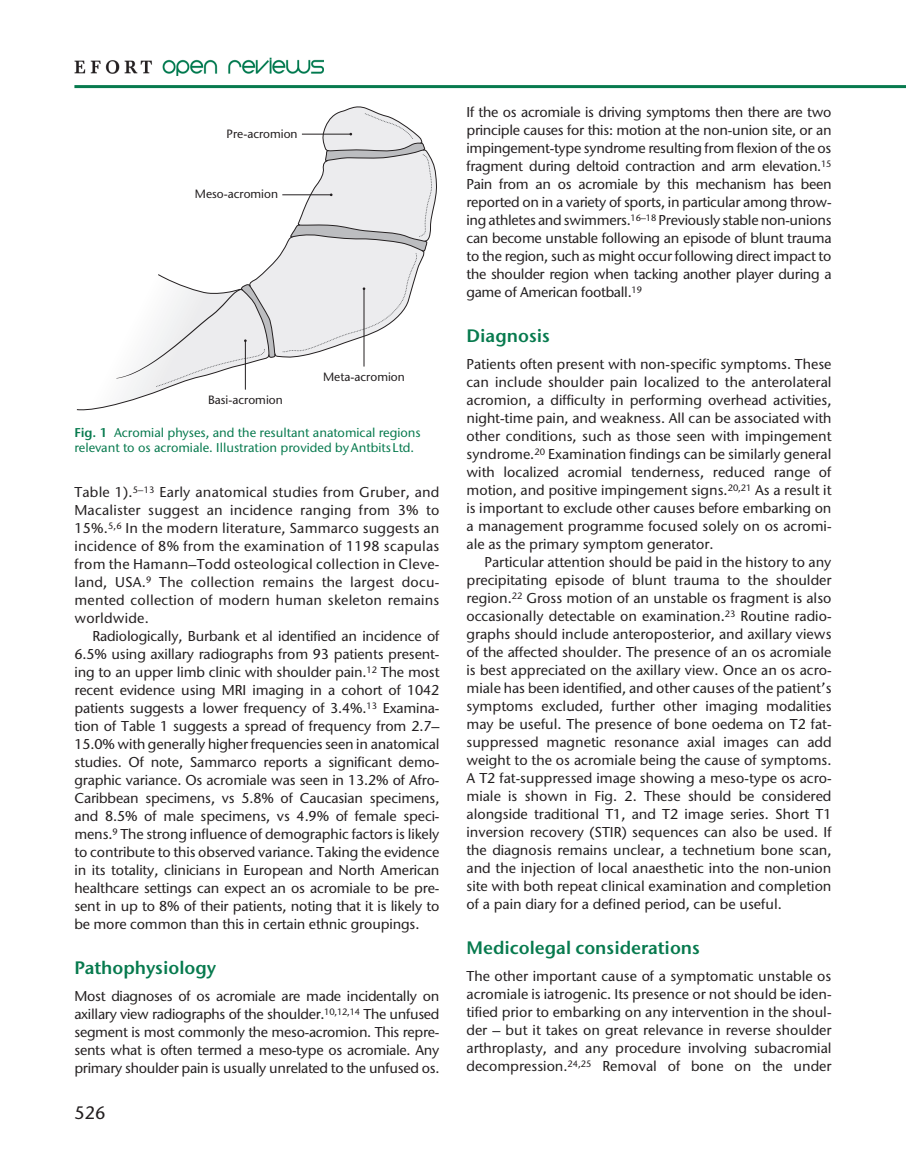
<style>
.page{position:relative;width:906px;height:1170px;background:#fff}
.page>*{position:absolute;margin:0;border:0;box-sizing:border-box;transform-origin:0 0}
.t1{font:600 18px "Stone Sans ITC Pro";color:#077a4e}
.t2{font:500 18px "Stone Sans ITC Pro";color:#231f20}
.t3{font:500 14.25px/18px "Stone Sans ITC Pro";color:#231f20;text-align:justify}
.t4{font:500 12.75px/15px "Stone Sans ITC Pro";color:#077a4e}
.t5{font:500 12px "Stone Sans Std";color:#231f20}
.s1{font-weight:600}
</style>
<div class="page">
<img style="left:74px;top:57px;width:250px;height:19px">
<hr style="left:74px;top:85px;width:832px;height:3px;background:#077a4e">
<svg style="left:77px;top:106px;width:360px;height:305px"></svg>
<p class="t5" style="left:227px;top:126px;width:73px">Pre-acromion</p>
<p class="t5" style="left:195px;top:187px;width:85px">Meso-acromion</p>
<p class="t5" style="left:323px;top:369px;width:83px">Meta-acromion</p>
<p class="t5" style="left:208px;top:392px;width:76px">Basi-acromion</p>
<p class="t4" style="left:74px;top:425px;width:348px"><span class="s1">Fig. 1</span> Acromial physes, and the resultant anatomical regions relevant to os acromiale. Illustration provided byAntbits Ltd.</p>
<p class="t3" style="left:74px;top:482px;width:366px">Table 1).<sup>5–13</sup> Early anatomical studies from Gruber, and Macalister suggest an incidence ranging from 3% to 15%.<sup>5,6</sup> In the modern literature, Sammarco suggests an incidence of 8% from the examination of 1198 scapulas from the Hamann–Todd osteological collection in Cleve&shy;land, USA.<sup>9</sup> The collection remains the largest docu&shy;mented collection of modern human skeleton remains worldwide.</p>
<p class="t3" style="left:74px;top:626px;width:367px;text-indent:18px">Radiologically, Burbank et al identified an incidence of 6.5% using axillary radiographs from 93 patients present&shy;ing to an upper limb clinic with shoulder pain.<sup>12</sup> The most recent evidence using MRI imaging in a cohort of 1042 patients suggests a lower frequency of 3.4%.<sup>13</sup> Examina&shy;tion of Table 1 suggests a spread of frequency from 2.7– 15.0% with generally higher frequencies seen in anatomical studies. Of note, Sammarco reports a significant demo&shy;graphic variance. Os acromiale was seen in 13.2% of Afro-Caribbean specimens, vs 5.8% of Caucasian specimens, and 8.5% of male specimens, vs 4.9% of female speci&shy;mens.<sup>9</sup> The strong influence of demographic factors is likely to contribute to this observed variance. Taking the evidence in its totality, clinicians in European and North American healthcare settings can expect an os acromiale to be pre&shy;sent in up to 8% of their patients, noting that it is likely to be more common than this in certain ethnic groupings.</p>
<p class="t1" style="left:74px;top:956px;width:143px">Pathophysiology</p>
<p class="t3" style="left:74px;top:986px;width:366px">Most diagnoses of os acromiale are made incidentally on axillary view radiographs of the shoulder.<sup>10,12,14</sup> The unfused segment is most commonly the meso-acromion. This repre&shy;sents what is often termed a meso-type os acromiale. Any primary shoulder pain is usually unrelated to the unfused os.</p>
<p class="t2" style="left:74px;top:1101px;width:32px">526</p>
<p class="t3" style="left:466px;top:103px;width:366px">If the os acromiale is driving symptoms then there are two principle causes for this: motion at the non-union site, or an impingement-type syndrome resulting from flexion of the os fragment during deltoid contraction and arm elevation.<sup>15<br></sup>Pain from an os acromiale by this mechanism has been reported on in a variety of sports, in particular among throw&shy;ing athletes and swimmers.<sup>16–18</sup> Previously stable non-unions can become unstable following an episode of blunt trauma to the region, such as might occur following direct impact to the shoulder region when tacking another player during a game of American football.<sup>19</sup></p>
<p class="t1" style="left:466px;top:324px;width:85px">Diagnosis</p>
<p class="t3" style="left:466px;top:355px;width:367px">Patients often present with non-specific symptoms. These can include shoulder pain localized to the anterolateral acromion, a difficulty in performing overhead activities, night-time pain, and weakness. All can be associated with other conditions, such as those seen with impingement syndrome.<sup>20</sup> Examination findings can be similarly general with localized acromial tenderness, reduced range of motion, and positive impingement signs.<sup>20,21</sup> As a result it is important to exclude other causes before embarking on a management programme focused solely on os acromi&shy;ale as the primary symptom generator.</p>
<p class="t3" style="left:466px;top:553px;width:366px;text-indent:18px">Particular attention should be paid in the history to any precipitating episode of blunt trauma to the shoulder region.<sup>22</sup> Gross motion of an unstable os fragment is also occasionally detectable on examination.<sup>23</sup> Routine radio&shy;graphs should include anteroposterior, and axillary views of the affected shoulder. The presence of an os acromiale is best appreciated on the axillary view. Once an os acro&shy;miale has been identified, and other causes of the patient’s symptoms excluded, further other imaging modalities may be useful. The presence of bone oedema on T2 fat&shy;suppressed magnetic resonance axial images can add weight to the os acromiale being the cause of symptoms.<br>A T2 fat-suppressed image showing a meso-type os acro&shy;miale is shown in Fig. 2. These should be considered alongside traditional T1, and T2 image series. Short T1 inversion recovery (STIR) sequences can also be used. If the diagnosis remains unclear, a technetium bone scan, and the injection of local anaesthetic into the non-union site with both repeat clinical examination and completion of a pain diary for a defined period, can be useful.</p>
<p class="t1" style="left:466px;top:936px;width:235px">Medicolegal considerations</p>
<p class="t3" style="left:466px;top:967px;width:366px">The other important cause of a symptomatic unstable os acromiale is iatrogenic. Its presence or not should be iden&shy;tified prior to embarking on any intervention in the shoul&shy;der – but it takes on great relevance in reverse shoulder arthroplasty, and any procedure involving subacromial decompression.<sup>24,25</sup> Removal of bone on the under</p>
</div>
